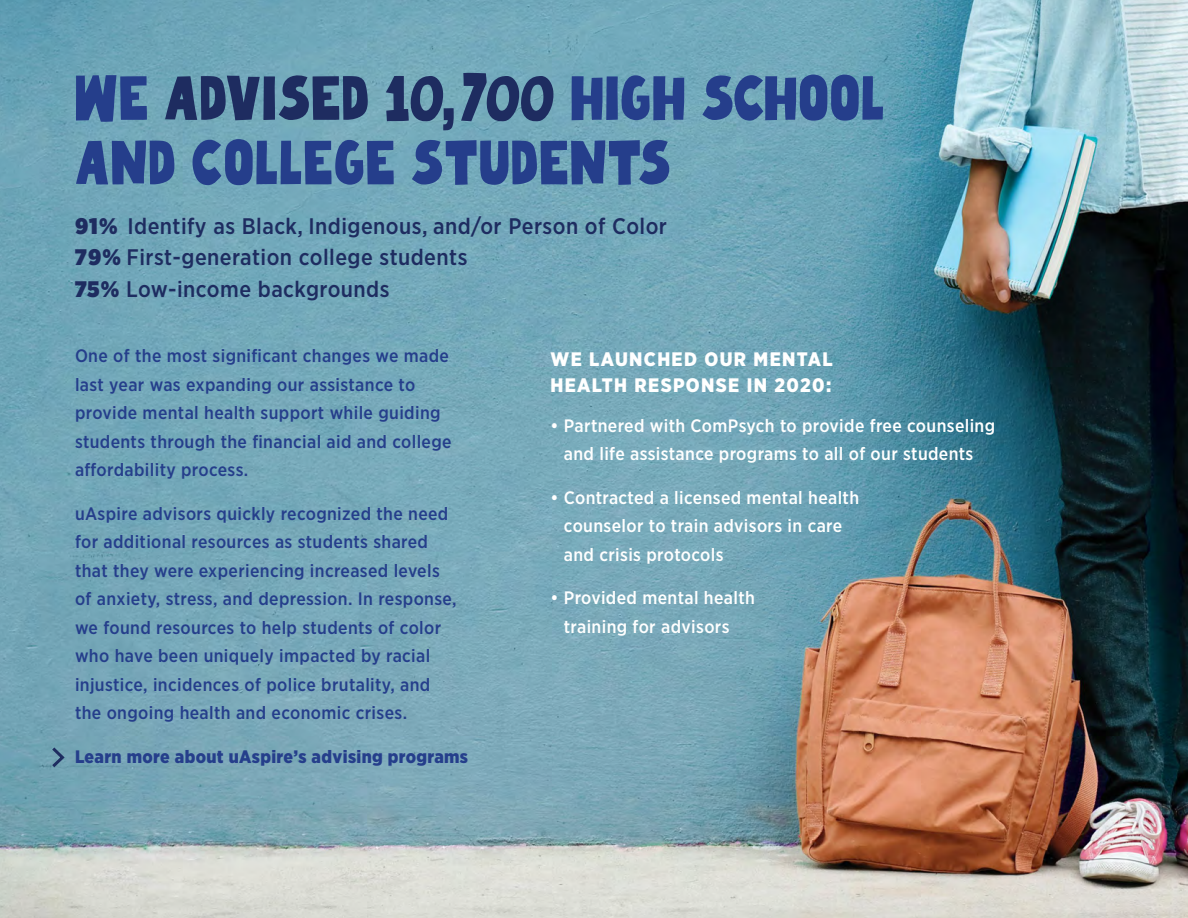
<style>
.page{position:relative;width:1188px;height:918px;background:#fff}
.page>*{position:absolute;margin:0;border:0;box-sizing:border-box;transform-origin:0 0}
.t1{font:90px/64.5px "Beautiful Freak";letter-spacing:.02em;color:#253e8b}
.t2{font:500 22.5px "Gotham Narrow";letter-spacing:.02em;color:#1e2c60}
.t3{font:900 19.5px/25.5px "Gotham Narrow";letter-spacing:.07em;color:#fff}
.t4{font:500 18px/28.5px "Gotham Narrow";letter-spacing:.02em;color:#253e8b}
.t5{font:500 18px/28.5px "Gotham Narrow";letter-spacing:.02em;color:#fff}
.t6{font:900 18px "Gotham Narrow";letter-spacing:.02em;color:#253e8b}
.s1{color:#1e2c60}
.s2{font-weight:900}
</style>
<div class="page">
<img style="left:0;top:0;width:1188px;height:918px">
<svg style="left:50px;top:745px;width:17px;height:24px"></svg>
<p class="t1" style="left:75px;top:67px;width:810px">We <span class="s1">advised 10,700</span> high school<br>AND college students</p>
<p class="t2" style="left:75px;top:212px;width:594px"><span class="s2">91%</span> Identify as Black, Indigenous, and/or Person of Color</p>
<p class="t2" style="left:75px;top:243px;width:394px"><span class="s2">79%</span> First-generation college students</p>
<p class="t2" style="left:75px;top:275px;width:316px"><span class="s2">75%</span> Low-income backgrounds</p>
<p class="t4" style="left:75px;top:341px;width:378px">One of the most significant changes we made last year was expanding our assistance to provide mental health support while guiding students through the financial aid and college affordability process.</p>
<p class="t4" style="left:75px;top:499px;width:383px">uAspire advisors quickly recognized the need for additional resources as students shared that they were experiencing increased levels of anxiety, stress, and depression. In response, we found resources to help students of color who have been uniquely impacted by racial injustice, incidences of police brutality, and the ongoing health and economic crises.</p>
<p class="t6" style="left:75px;top:744px;width:395px">Learn more about uAspire’s advising programs</p>
<p class="t3" style="left:550px;top:346px;width:284px">WE LAUNCHED OUR MENTAL<br>HEALTH RESPONSE IN 2020:</p>
<p class="t5" style="left:550px;top:411px;width:446px;text-align:center">• Partnered with ComPsych to provide free counseling and life assistance programs to all of our students</p>
<p class="t5" style="left:564px;top:483px;width:297px;text-indent:-13px">• Contracted a licensed mental health counselor to train advisors in care and crisis protocols</p>
<p class="t5" style="left:564px;top:584px;width:193px;text-indent:-13px">• Provided mental health training for advisors</p>
</div>
